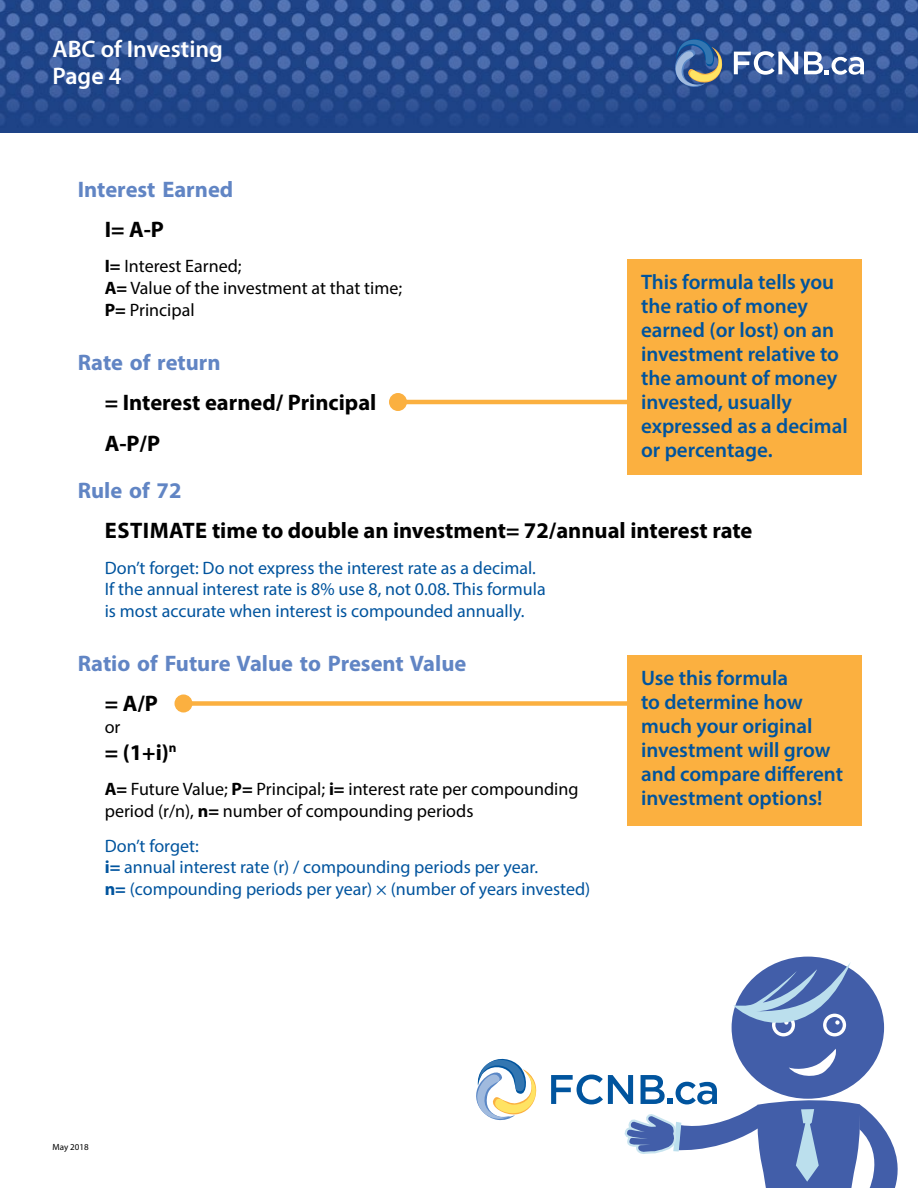
<style>
.page{position:relative;width:918px;height:1188px;background:#fff}
.page>*{position:absolute;margin:0;border:0;box-sizing:border-box;transform-origin:0 0}
.t1{font:600 24px/27px "Myriad Pro";color:#fff}
.t2{font:700 22.5px/40.5px "Myriad Pro";color:#000}
.t3{font:700 22.5px "Myriad Pro";color:#6185c4}
.t4{font:600 21px/24px "Myriad Pro";color:#00549e}
.t5{font:18px/21.6px "Myriad Pro";color:#00549e}
.t6{font:18px/21.6px "Myriad Pro";color:#000}
.t7{font:9px "Myriad Pro";color:#000}
.s1{font-weight:700}
</style>
<div class="page">
<div style="left:732px;top:957px;width:152px;height:142px;background:#425ea9;border-radius:50%"></div>
<div style="left:823px;top:1014px;width:23px;height:22px;background:#fff;border-radius:50%"></div>
<div style="left:772px;top:1014px;width:23px;height:22px;background:#fff;border-radius:50%"></div>
<svg style="left:733px;top:962px;width:118px;height:72px"></svg>
<svg style="left:551px;top:1049px;width:347px;height:139px"></svg>
<svg style="left:476px;top:1058px;width:61px;height:63px"></svg>
<img style="left:0;top:0;width:918px;height:132px">
<svg style="left:734px;top:51px;width:64px;height:24px"></svg>
<svg style="left:804px;top:52px;width:60px;height:23px"></svg>
<svg style="left:674px;top:37px;width:48px;height:51px;background:#547296"></svg>
<div style="left:627px;top:656px;width:235px;height:170px;background:#fbb040"></div>
<div style="left:174px;top:694px;width:18px;height:18px;background:#fbb040;border-radius:50%"></div>
<div style="left:190px;top:701px;width:443px;height:5px;background:#fbb040"></div>
<div style="left:627px;top:260px;width:235px;height:216px;background:#fbb040"></div>
<div style="left:389px;top:393px;width:18px;height:18px;background:#fbb040;border-radius:50%"></div>
<hr style="left:404px;top:400px;width:231px;height:4px;background:#fbb040">
<h1 class="t1" style="left:52px;top:35px;width:172px">ABC of Investing<br>Page 4</h1>
<p class="t3" style="left:78px;top:175px;width:157px">Interest Earned</p>
<p class="t2" style="left:105px;top:209px;width:61px">I= A-P</p>
<p class="t6" style="left:105px;top:255px;width:299px"><span class="s1">I=</span> Interest Earned;<br><span class="s1">A=</span> Value of the investment at that time;<br><span class="s1">P=</span> Principal</p>
<p class="t3" style="left:78px;top:347px;width:144px">Rate of return</p>
<p class="t2" style="left:105px;top:382px;width:273px">= Interest earned/ Principal<br>A-P/P</p>
<p class="t3" style="left:78px;top:476px;width:105px">Rule of 72</p>
<p class="t2" style="left:105px;top:510px;width:649px">ESTIMATE time to double an investment= 72/annual interest rate</p>
<p class="t5" style="left:105px;top:556px;width:443px">Don’t forget: Do not express the interest rate as a decimal.<br>If the annual interest rate is 8% use 8, not 0.08. This formula is most accurate when interest is compounded annually.</p>
<p class="t3" style="left:78px;top:648px;width:390px">Ratio of Future Value to Present Value</p>
<p class="t2" style="left:105px;top:683px;width:55px">= A/P</p>
<p class="t6" style="left:105px;top:716px;width:17px">or</p>
<p class="t2" style="left:105px;top:731px;width:73px">= (1+i)<sup>n</sup></p>
<p class="t6" style="left:105px;top:778px;width:475px"><span class="s1">A=</span> Future Value; <span class="s1">P=</span> Principal; <span class="s1">i=</span> interest rate per compounding period (r/n), <span class="s1">n=</span> number of compounding periods</p>
<p class="t5" style="left:105px;top:835px;width:487px">Don’t forget:<br><span class="s1">i=</span> annual interest rate (r) / compounding periods per year.<br><span class="s1">n=</span> (compounding periods per year) × (number of years invested)</p>
<p class="t4" style="left:641px;top:269px;width:208px">This formula tells you the ratio of money earned (or lost) on an investment relative to the amount of money invested, usually expressed as a decimal or percentage.</p>
<p class="t4" style="left:641px;top:665px;width:204px">Use this formula<br>to determine how much your original investment will grow and compare different investment options!</p>
<p class="t7" style="left:52px;top:1142px;width:38px">May 2018</p>
</div>
